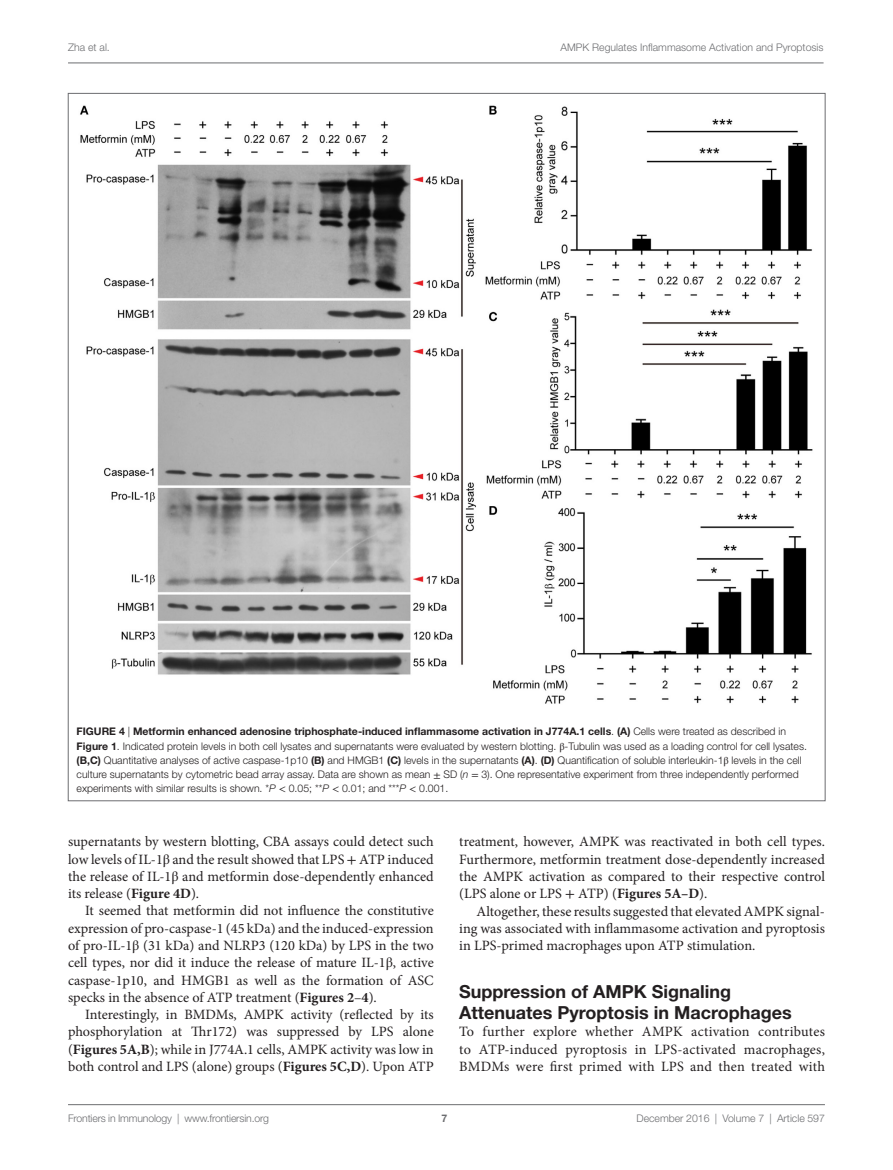
<style>
.page{position:relative;width:893px;height:1170px;background:#fff}
.page>*{position:absolute;margin:0;border:0;box-sizing:border-box;transform-origin:0 0}
.t1{font:700 18px/21px "Helvetica Neue LT Std";color:#231f20}
.t2{font:14.25px/17.2px "Minion Pro";color:#231f20;text-align:justify}
.t3{font:300 10.5px/14.2px "Helvetica Neue LT Std";color:#231f20}
.t4{font:300 10.5px "Helvetica Neue LT Std";color:#6c6d70}
.t5{font:700 10.5px "Helvetica Neue LT Std";color:#6c6d70}
.s1{font-weight:700}
.s2{font-family:"STIX General";font-weight:400}
.s3{font-style:italic}
.s4{font-family:"STIX General"}
</style>
<div class="page">
<img style="left:80px;top:105px;width:733px;height:599px">
<hr style="left:68px;top:1104px;width:757px;height:1px;background:#6c6d70">
<hr style="left:68px;top:63px;width:755px;height:1px;background:#6c6d70">
<p class="t4" style="left:68px;top:41px;width:43px">Zha et al.</p>
<p class="t4" style="left:561px;top:41px;width:264px">AMPK Regulates Inflammasome Activation and Pyroptosis</p>
<p class="t3" style="left:77px;top:724px;width:732px"><span class="s1">FIG URE 4</span> | <span class="s1">Metformin enhanced adenosine triphosphate-induced inflammasome activation in J774A.1 cells</span>. <span class="s1">(A)</span> Cells were treated as described in <span class="s1">Figure 1</span>. Indicated protein levels in both cell lysates and supernatants were evaluated by western blotting. <span class="s2">β</span>-Tubulin was used as a loading control for cell lysates. <span class="s1">(B,C)</span> Quantitative analyses of active caspase-1p10 <span class="s1">(B)</span> and HMGB1 <span class="s1">(C)</span> levels in the supernatants <span class="s1">(A)</span>. <span class="s1">(D)</span> Quantification of soluble interleukin-1<span class="s2">β</span> levels in the cell culture supernatants by cytometric bead array assay. Data are shown as mean <span class="s2">±</span> SD (<span class="s3">n</span> <span class="s2">=</span> 3). One representative experiment from three independently performed experiments with similar results is shown. *<span class="s3">P</span> <span class="s2">&lt;</span> 0.05; **<span class="s3">P</span> <span class="s2">&lt;</span> 0.01; and ***<span class="s3">P</span> <span class="s2">&lt;</span> 0.001.</p>
<p class="t2" style="left:68px;top:833px;width:367px">supernatants by western blotting, CBA assays could detect such low levels of IL-1<span class="s4">β</span> and the result showed that LPS <span class="s4">+</span> ATP induced the release of IL-1<span class="s4">β</span> and metformin dose-dependently enhanced its release (<span class="s1">Figure 4D</span>).</p>
<p class="t2" style="left:68px;top:902px;width:367px;text-indent:17px">It seemed that metformin did not influence the constitutive expression of pro-caspase-1 (45 kDa) and the induced-expression of pro-IL-1<span class="s4">β</span> (31 kDa) and NLRP3 (120 kDa) by LPS in the two cell types, nor did it induce the release of mature IL-1<span class="s4">β</span>, active caspase-1p10, and HMGB1 as well as the formation of ASC specks in the absence of ATP treatment (<span class="s1">Figures 2</span>–<span class="s1">4</span>).</p>
<p class="t2" style="left:68px;top:1005px;width:367px;text-indent:17px">Interestingly, in BMDMs, AMPK activity (reflected by its phosphorylation at Thr172) was suppressed by LPS alone (<span class="s1">Figures 5A,B</span>); while in J774A.1 cells, AMPK activity was low in both control and LPS (alone) groups (<span class="s1">Figures 5C,D</span>). Upon ATP</p>
<p class="t2" style="left:459px;top:833px;width:367px">treatment, however, AMPK was reactivated in both cell types.<br>Furthermore, metformin treatment dose-dependently increased the AMPK activation as compared to their respective control (LPS alone or LPS <span class="s4">+</span> ATP) (<span class="s1">Figures 5A–D</span>).</p>
<p class="t2" style="left:459px;top:902px;width:367px;text-indent:17px">Altogether, these results suggested that elevated AMPK signal&shy;ing was associated with inflammasome activation and pyroptosis in LPS-primed macrophages upon ATP stimulation.</p>
<p class="t1" style="left:459px;top:980px;width:334px">Suppression of AMPK Signaling<br>Attenuates Pyroptosis in Macrophages</p>
<p class="t2" style="left:459px;top:1023px;width:367px">To further explore whether AMPK activation contributes to ATP-induced pyroptosis in LPS-activated macrophages, BMDMs were first primed with LPS and then treated with</p>
<p class="t4" style="left:68px;top:1111px;width:203px">Frontiers in Immunology | www.frontiersin.org</p>
<p class="t4" style="left:636px;top:1111px;width:190px">December 2016 | Volume 7 | Article 597</p>
<p class="t5" style="left:441px;top:1111px;width:7px">7</p>
</div>
